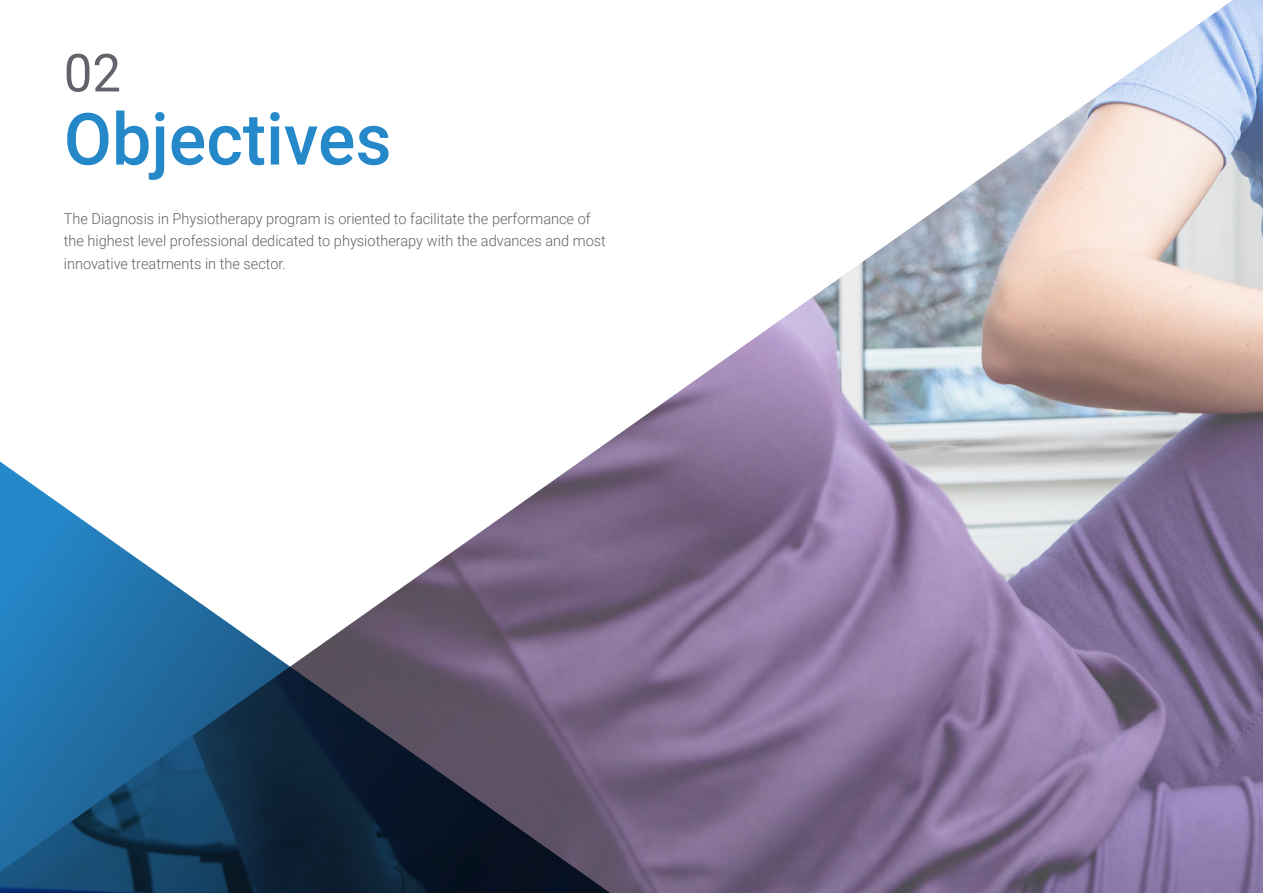
<style>
.page{position:relative;width:1263px;height:893px;background:#fff}
.page>*{position:absolute;margin:0;border:0;box-sizing:border-box;transform-origin:0 0}
.t1{font:500 72px "Roboto";color:#2488c9}
.t2{font:52.5px "Roboto";color:#61646a}
.t3{font:300 15px/22.5px "Roboto";color:#61646a}
</style>
<div class="page">
<img style="left:602px;top:0;width:661px;height:893px">
<svg style="left:0;top:446px;width:640px;height:447px"></svg>
<h2 class="t2" style="left:64px;top:36px;width:59px">02</h2>
<h1 class="t1" style="left:64px;top:89px;width:329px">Objectives</h1>
<p class="t3" style="left:64px;top:207px;width:544px">The Diagnosis in Physiotherapy program is oriented to facilitate the performance of the highest level professional dedicated to physiotherapy with the advances and most innovative treatments in the sector.</p>
</div>
